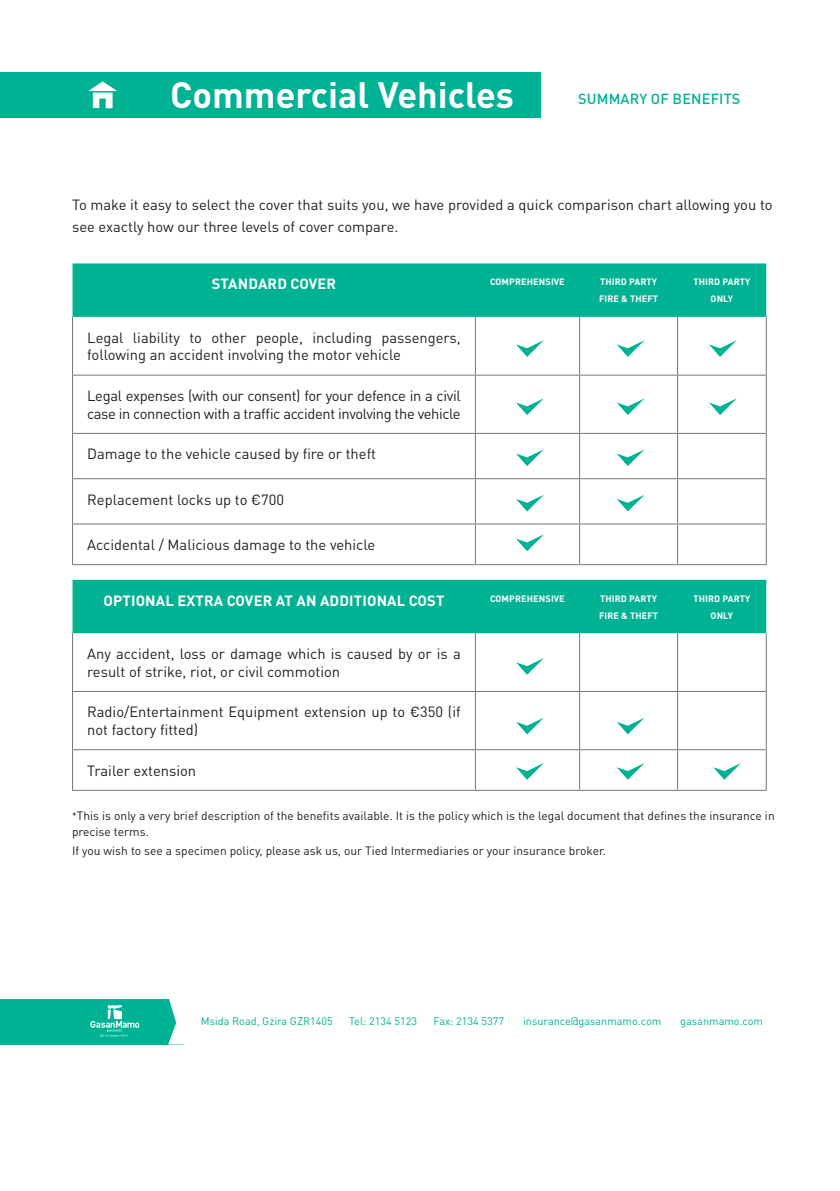
<style>
.page{position:relative;width:840px;height:1191px;background:#fff}
.page>*{position:absolute;margin:0;border:0;box-sizing:border-box;transform-origin:0 0}
.t1{font:700 36.2px "DIN Pro";color:#fff}
.t2{font:14.6px/17.6px "DIN Pro";color:#231f20}
.t3{font:14.6px/17.6px "DIN Pro";letter-spacing:-.025em;color:#231f20}
.t4{font:700 14.6px "DIN Pro";letter-spacing:.01em;color:#fff}
.t5{font:500 14.4px "DIN Pro";letter-spacing:.01em;color:#00b294}
.Paragraph_Style_1{font:12px/16px "DIN Pro";color:#231f20}
.t6{font:10.8px "DIN Pro";color:#00b294}
.t7{font:700 9.2px "DIN Pro";letter-spacing:.01em;color:#fff}
.s1{font-family:"Minion Pro"}
</style>
<div class="page">
<div style="left:0;top:999px;width:183px;height:45px;background:#00b294"></div>
<svg style="left:168px;top:999px;width:15px;height:45px"></svg>
<svg style="left:90px;top:1005px;width:49px;height:32px"></svg>
<div style="left:0;top:72px;width:540px;height:46px;background:#00b294"></div>
<svg style="left:88px;top:81px;width:29px;height:27px"></svg>
<div style="left:72px;top:263px;width:693px;height:54px;background:#00b294"></div>
<hr style="left:72px;top:317px;width:1px;height:58px;background:#76787b">
<hr style="left:474px;top:317px;width:1px;height:58px;background:#76787b">
<hr style="left:579px;top:317px;width:1px;height:58px;background:#76787b">
<hr style="left:676px;top:317px;width:1px;height:58px;background:#76787b">
<hr style="left:765px;top:317px;width:1px;height:58px;background:#76787b">
<hr style="left:72px;top:375px;width:403px;height:1px;background:#76787b">
<hr style="left:72px;top:375px;width:1px;height:58px;background:#76787b">
<hr style="left:475px;top:375px;width:104px;height:1px;background:#76787b">
<hr style="left:474px;top:375px;width:1px;height:58px;background:#76787b">
<hr style="left:579px;top:375px;width:98px;height:1px;background:#76787b">
<hr style="left:579px;top:375px;width:1px;height:58px;background:#76787b">
<hr style="left:677px;top:375px;width:89px;height:1px;background:#76787b">
<hr style="left:676px;top:375px;width:1px;height:58px;background:#76787b">
<hr style="left:765px;top:375px;width:1px;height:58px;background:#76787b">
<hr style="left:72px;top:433px;width:403px;height:1px;background:#76787b">
<hr style="left:72px;top:434px;width:1px;height:44px;background:#76787b">
<hr style="left:475px;top:433px;width:104px;height:1px;background:#76787b">
<hr style="left:474px;top:434px;width:1px;height:44px;background:#76787b">
<hr style="left:579px;top:433px;width:98px;height:1px;background:#76787b">
<hr style="left:579px;top:434px;width:1px;height:44px;background:#76787b">
<hr style="left:677px;top:433px;width:89px;height:1px;background:#76787b">
<hr style="left:676px;top:434px;width:1px;height:44px;background:#76787b">
<hr style="left:765px;top:434px;width:1px;height:44px;background:#76787b">
<hr style="left:72px;top:478px;width:403px;height:1px;background:#76787b">
<hr style="left:72px;top:479px;width:1px;height:44px;background:#76787b">
<hr style="left:475px;top:478px;width:104px;height:1px;background:#76787b">
<hr style="left:474px;top:479px;width:1px;height:44px;background:#76787b">
<hr style="left:579px;top:478px;width:98px;height:1px;background:#76787b">
<hr style="left:579px;top:479px;width:1px;height:44px;background:#76787b">
<hr style="left:677px;top:478px;width:89px;height:1px;background:#76787b">
<hr style="left:676px;top:479px;width:1px;height:44px;background:#76787b">
<hr style="left:765px;top:479px;width:1px;height:44px;background:#76787b">
<hr style="left:72px;top:523px;width:403px;height:1px;background:#76787b">
<hr style="left:72px;top:524px;width:1px;height:40px;background:#76787b">
<hr style="left:475px;top:523px;width:104px;height:1px;background:#76787b">
<hr style="left:474px;top:524px;width:1px;height:40px;background:#76787b">
<hr style="left:579px;top:523px;width:98px;height:1px;background:#76787b">
<hr style="left:579px;top:524px;width:1px;height:40px;background:#76787b">
<hr style="left:677px;top:523px;width:89px;height:1px;background:#76787b">
<hr style="left:676px;top:524px;width:1px;height:40px;background:#76787b">
<hr style="left:765px;top:524px;width:1px;height:40px;background:#76787b">
<hr style="left:72px;top:564px;width:403px;height:1px;background:#76787b">
<hr style="left:475px;top:564px;width:104px;height:1px;background:#76787b">
<hr style="left:579px;top:564px;width:98px;height:1px;background:#76787b">
<hr style="left:677px;top:564px;width:89px;height:1px;background:#76787b">
<div style="left:72px;top:580px;width:693px;height:53px;background:#00b294"></div>
<hr style="left:72px;top:633px;width:1px;height:58px;background:#76787b">
<hr style="left:474px;top:633px;width:1px;height:58px;background:#76787b">
<hr style="left:579px;top:633px;width:1px;height:58px;background:#76787b">
<hr style="left:676px;top:633px;width:1px;height:58px;background:#76787b">
<hr style="left:765px;top:633px;width:1px;height:58px;background:#76787b">
<hr style="left:72px;top:691px;width:403px;height:1px;background:#76787b">
<hr style="left:72px;top:692px;width:1px;height:57px;background:#76787b">
<hr style="left:475px;top:691px;width:104px;height:1px;background:#76787b">
<hr style="left:474px;top:692px;width:1px;height:57px;background:#76787b">
<hr style="left:579px;top:691px;width:98px;height:1px;background:#76787b">
<hr style="left:579px;top:692px;width:1px;height:57px;background:#76787b">
<hr style="left:677px;top:691px;width:89px;height:1px;background:#76787b">
<hr style="left:676px;top:692px;width:1px;height:57px;background:#76787b">
<hr style="left:765px;top:692px;width:1px;height:57px;background:#76787b">
<hr style="left:72px;top:749px;width:403px;height:1px;background:#76787b">
<hr style="left:72px;top:750px;width:1px;height:40px;background:#76787b">
<hr style="left:475px;top:749px;width:104px;height:1px;background:#76787b">
<hr style="left:474px;top:750px;width:1px;height:40px;background:#76787b">
<hr style="left:579px;top:749px;width:98px;height:1px;background:#76787b">
<hr style="left:579px;top:750px;width:1px;height:40px;background:#76787b">
<hr style="left:677px;top:749px;width:89px;height:1px;background:#76787b">
<hr style="left:676px;top:750px;width:1px;height:40px;background:#76787b">
<hr style="left:765px;top:750px;width:1px;height:40px;background:#76787b">
<hr style="left:72px;top:790px;width:403px;height:1px;background:#76787b">
<hr style="left:475px;top:790px;width:104px;height:1px;background:#76787b">
<hr style="left:579px;top:790px;width:98px;height:1px;background:#76787b">
<hr style="left:677px;top:790px;width:89px;height:1px;background:#76787b">
<svg style="left:516px;top:340px;width:27px;height:17px"></svg>
<svg style="left:617px;top:340px;width:27px;height:17px"></svg>
<svg style="left:516px;top:398px;width:27px;height:17px"></svg>
<svg style="left:617px;top:398px;width:27px;height:17px"></svg>
<svg style="left:516px;top:449px;width:27px;height:17px"></svg>
<svg style="left:516px;top:658px;width:27px;height:17px"></svg>
<svg style="left:617px;top:449px;width:27px;height:17px"></svg>
<svg style="left:516px;top:495px;width:27px;height:16px"></svg>
<svg style="left:516px;top:718px;width:27px;height:16px"></svg>
<svg style="left:617px;top:718px;width:27px;height:16px"></svg>
<svg style="left:617px;top:495px;width:27px;height:16px"></svg>
<svg style="left:516px;top:535px;width:27px;height:16px"></svg>
<svg style="left:516px;top:763px;width:27px;height:16px"></svg>
<svg style="left:617px;top:763px;width:27px;height:16px"></svg>
<svg style="left:713px;top:763px;width:27px;height:16px"></svg>
<svg style="left:709px;top:340px;width:27px;height:17px"></svg>
<svg style="left:709px;top:398px;width:27px;height:17px"></svg>
<h1 class="t1" style="left:170px;top:70px;width:345px">Commercial Vehicles</h1>
<p class="t5" style="left:578px;top:89px;width:164px">SUMMARY OF BENEFITS</p>
<p class="t2" style="left:72px;top:195px;width:701px">To make it easy to select the cover that suits you, we have provided a quick comparison chart allowing you to</p>
<p class="t2" style="left:72px;top:217px;width:328px">see exactly how our three levels of cover compare.</p>
<p class="t4" style="left:212px;top:274px;width:126px">STANDARD COVER</p>
<p class="t7" style="left:490px;top:276px;width:76px">COMPREHENSIVE</p>
<p class="t7" style="left:599px;top:276px;width:58px">THIRD PARTY</p>
<p class="t7" style="left:598px;top:293px;width:61px">FIRE &amp; THEFT</p>
<p class="t2" style="left:87px;top:328px;width:375px">Legal liability to other people, including passengers, following an accident involving the motor vehicle</p>
<p class="t3" style="left:87px;top:386px;width:375px">Legal expenses (with our consent) for your defence in a civil case in connection with a traffic accident involving the vehicle</p>
<p class="t2" style="left:87px;top:444px;width:290px">Damage to the vehicle caused by fire or theft</p>
<p class="t2" style="left:87px;top:490px;width:198px">Replacement locks up to €700</p>
<p class="t2" style="left:87px;top:535px;width:289px">Accidental / Malicious damage to the vehicle</p>
<p class="t4" style="left:103px;top:590px;width:342px">OPTIONAL EXTRA COVER AT AN ADDITIONAL COST</p>
<p class="t7" style="left:490px;top:592px;width:76px">COMPREHENSIVE</p>
<p class="t7" style="left:599px;top:592px;width:58px">THIRD PARTY</p>
<p class="t7" style="left:598px;top:609px;width:61px">FIRE &amp; THEFT</p>
<p class="t7" style="left:693px;top:276px;width:58px">THIRD PARTY</p>
<p class="t7" style="left:710px;top:293px;width:24px">ONLY</p>
<p class="t7" style="left:693px;top:592px;width:58px">THIRD PARTY</p>
<p class="t7" style="left:710px;top:609px;width:24px">ONLY</p>
<p class="t2" style="left:87px;top:644px;width:375px">Any accident, loss or damage which is caused by or is a result of strike, riot, or civil commotion</p>
<p class="t2" style="left:87px;top:702px;width:375px">Radio/Entertainment Equipment extension up to €350 (if not factory fitted)</p>
<p class="t2" style="left:87px;top:761px;width:110px">Trailer extension</p>
<p class="Paragraph_Style_1" style="left:72px;top:807px;width:703px"><span class="s1">*</span>This is only a very brief description of the benefits available. It is the policy which is the legal document that defines the insurance in precise terms.</p>
<p class="Paragraph_Style_1" style="left:72px;top:841px;width:535px">If you wish to see a specimen policy, please ask us, our Tied Intermediaries or your insurance broker.</p>
<p class="t6" style="left:201px;top:1014px;width:133px">Msida Road, Gżira GZR1405</p>
<p class="t6" style="left:349px;top:1014px;width:70px">Tel: 2134 5123</p>
<p class="t6" style="left:433px;top:1014px;width:72px">Fax: 2134 5377</p>
<p class="t6" style="left:523px;top:1014px;width:139px">insurance@gasanmamo.com</p>
<p class="t6" style="left:680px;top:1014px;width:84px">gasanmamo.com</p>
</div>
